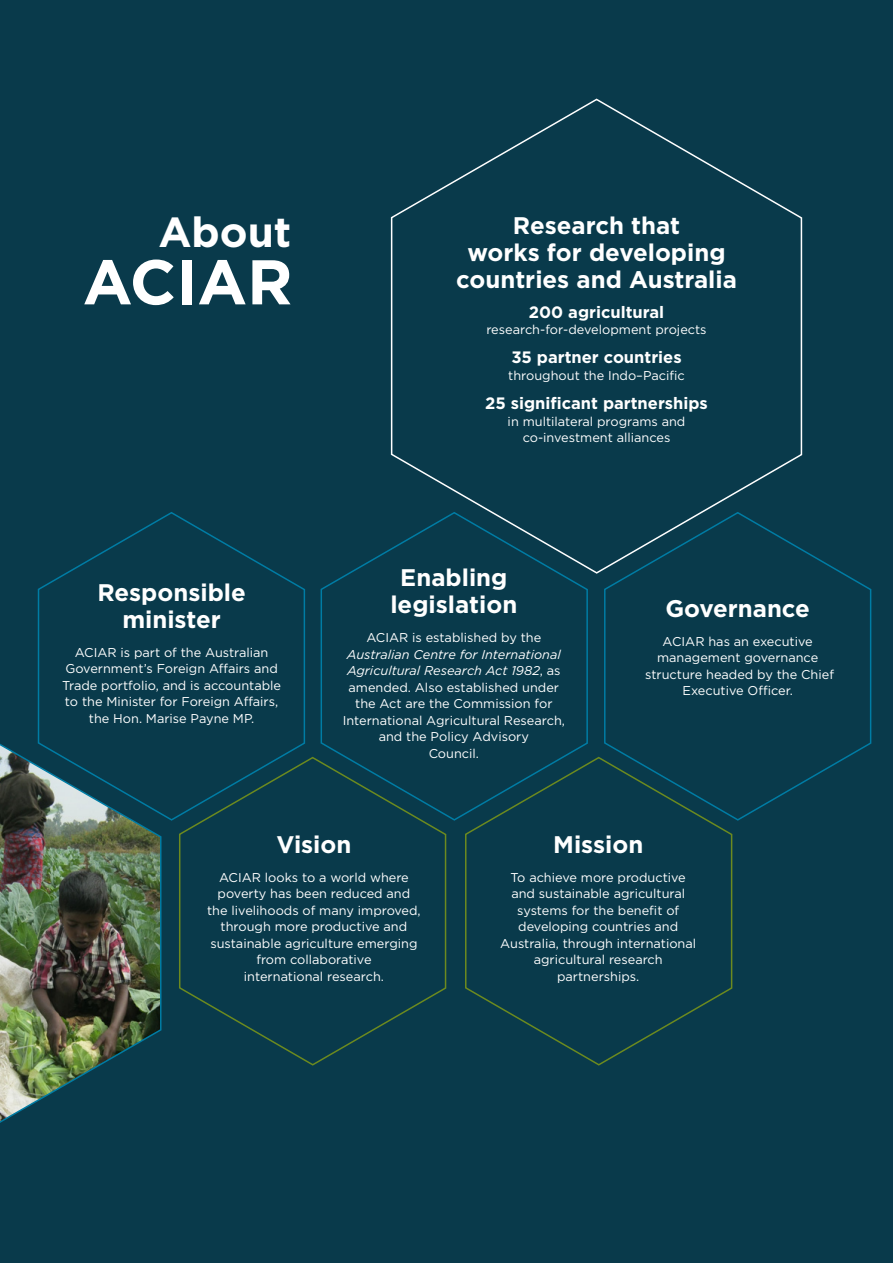
<style>
.page{position:relative;width:893px;height:1263px;background:#093a4b}
.page>*{position:absolute;margin:0;border:0;box-sizing:border-box;transform-origin:0 0}
.HA{font:700 63px "Gotham";color:#fff}
.HA-2{font:700 42px "Gotham";color:#fff}
.HB{font:700 24px/27px "Gotham";color:#fff;text-align:center}
.body{font:700 16.5px "Gotham";color:#fff}
.body-2{font:12.75px/16.5px "Gotham";color:#fff;text-align:center}
.s1{font-style:italic}
</style>
<div class="page">
<img style="left:0;top:743px;width:162px;height:380px">
<svg style="left:37px;top:512px;width:269px;height:309px"></svg>
<svg style="left:320px;top:549px;width:268px;height:272px"></svg>
<svg style="left:464px;top:755px;width:269px;height:311px"></svg>
<svg style="left:603px;top:549px;width:269px;height:272px"></svg>
<svg style="left:390px;top:98px;width:413px;height:477px"></svg>
<svg style="left:178px;top:755px;width:269px;height:311px"></svg>
<p class="HA-2" style="left:158px;top:208px;width:135px">About</p>
<p class="HA" style="left:83px;top:246px;width:211px">ACIAR</p>
<p class="HB" style="left:97px;top:578px;width:150px">Responsible minister</p>
<p class="body-2" style="left:62px;top:644px;width:221px">ACIAR is part of the Australian<br>Government’s Foreign Affairs and<br>Trade portfolio, and is accountable to the Minister for Foreign Affairs, the Hon. Marise Payne MP.</p>
<p class="HB" style="left:456px;top:212px;width:282px">Research that<br>works for developing countries and Australia</p>
<p class="body" style="left:529px;top:302px;width:137px">200 agricultural</p>
<p class="body-2" style="left:486px;top:321px;width:222px">research-for-development projects</p>
<p class="body" style="left:511px;top:348px;width:172px">35 partner countries</p>
<p class="body-2" style="left:508px;top:367px;width:178px">throughout the Indo–Pacific</p>
<p class="body" style="left:485px;top:394px;width:224px">25 significant partnerships</p>
<p class="body-2" style="left:508px;top:412px;width:179px">in multilateral programs and co-investment alliances</p>
<p class="HB" style="left:390px;top:563px;width:128px">Enabling legislation</p>
<p class="body-2" style="left:343px;top:629px;width:224px">ACIAR is established by the<br><span class="s1">Australian Centre for International<br>Agricultural Research Act 1982</span>, as amended. Also established under the Act are the Commission for<br>International Agricultural Research, and the Policy Advisory<br>Council.</p>
<p class="HB" style="left:665px;top:594px;width:146px">Governance</p>
<p class="body-2" style="left:645px;top:633px;width:190px">ACIAR has an executive management governance structure headed by the Chief<br>Executive Officer.</p>
<p class="HB" style="left:276px;top:830px;width:76px">Vision</p>
<p class="body-2" style="left:207px;top:869px;width:215px">ACIAR looks to a world where poverty has been reduced and the livelihoods of many improved, through more productive and sustainable agriculture emerging from collaborative<br>international research.</p>
<p class="HB" style="left:553px;top:830px;width:92px">Mission</p>
<p class="body-2" style="left:500px;top:869px;width:197px">To achieve more productive and sustainable agricultural systems for the benefit of developing countries and<br>Australia, through international agricultural research partnerships.</p>
</div>
